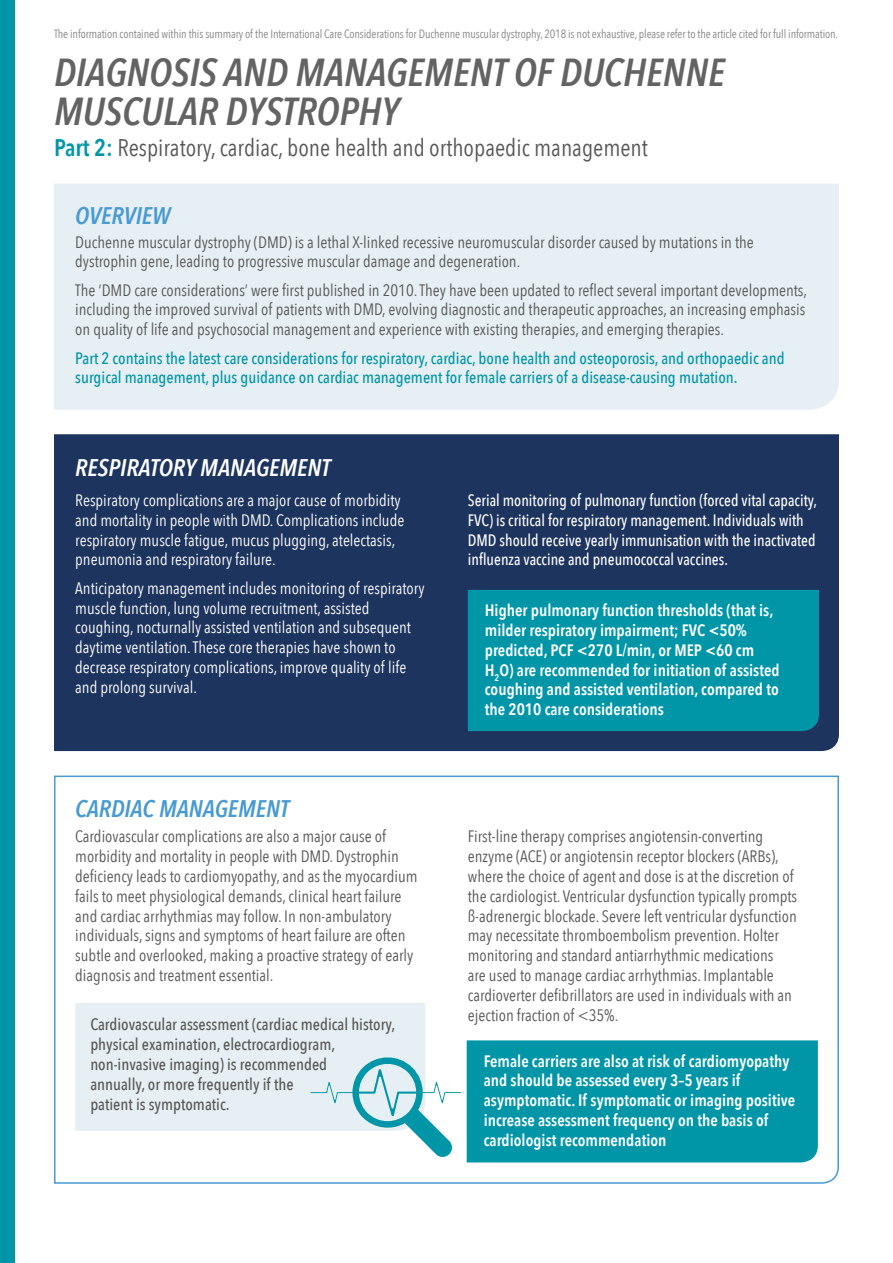
<style>
.page{position:relative;width:893px;height:1263px;background:#fff}
.page>*{position:absolute;margin:0;border:0;box-sizing:border-box;transform-origin:0 0}
.t1{font:italic 600 39px/39px "Avenir Next Condensed";color:#646363}
.t2{font:24px "Avenir Next Condensed";color:#575756}
.t3{font:italic 600 24px "Avenir Next Condensed";color:#479ad2}
.t4{font:italic 600 24px "Avenir Next Condensed";color:#fff}
.t5{font:16.5px/19.8px "Avenir Next Condensed";color:#575756}
.t6{font:16.5px/19.8px "Avenir Next Condensed";color:#fff}
.t7{font:600 16.5px/19.8px "Avenir Next Condensed";color:#fff}
.t8{font:500 16.5px/19.8px "Avenir Next Condensed";color:#fff;scale:.95 1}
.t9{font:500 16.5px/19.8px "Avenir Next Condensed";color:#0096a8}
.t10{font:500 16.5px/19.8px "Avenir Next Condensed";color:#575756}
.t11{font:12px "Avenir Next Condensed";letter-spacing:-.01em;color:#878787}
.s1{font-weight:600;color:#0096a8}
</style>
<div class="page">
<div style="left:54px;top:184px;width:785px;height:226px;background:#e6eff3"></div>
<div style="left:0;top:0;width:15px;height:1263px;background:#0096a8"></div>
<div style="left:54px;top:434px;width:785px;height:318px;background:#1d345f"></div>
<div style="left:468px;top:590px;width:351px;height:141px;background:#0096a8"></div>
<svg style="left:54px;top:775px;width:785px;height:409px"></svg>
<div style="left:467px;top:1040px;width:351px;height:122px;background:#0096a8"></div>
<svg style="left:75px;top:1003px;width:386px;height:155px"></svg>
<p class="t11" style="left:54px;top:23px;width:786px">The information contained within this summary of the International Care Considerations for Duchenne muscular dystrophy, 2018 is not exhaustive, please refer to the article cited for full information.</p>
<h1 class="t1" style="left:54px;top:52px;width:672px">DIAGNOSIS AND MANAGEMENT OF DUCHENNE<br>MUSCULAR DYSTROPHY</h1>
<h2 class="t2" style="left:54px;top:127px;width:595px"><span class="s1">Part 2:</span> Respiratory, cardiac, bone health and orthopaedic management</h2>
<h2 class="t3" style="left:75px;top:201px;width:97px">OVERVIEW</h2>
<p class="t5" style="left:75px;top:231px;width:680px">Duchenne muscular dystrophy (DMD) is a lethal X-linked recessive neuromuscular disorder caused by mutations in the dystrophin gene, leading to progressive muscular damage and degeneration.</p>
<p class="t5" style="left:75px;top:279px;width:733px;text-align:justify">The ‘DMD care considerations’ were first published in 2010. They have been updated to reflect several important developments, including the improved survival of patients with DMD, evolving diagnostic and therapeutic approaches, an increasing emphasis on quality of life and psychosocial management and experience with existing therapies, and emerging therapies.</p>
<p class="t9" style="left:75px;top:348px;width:711px">Part 2 contains the latest care considerations for respiratory, cardiac, bone health and osteoporosis, and orthopaedic and surgical management, plus guidance on cardiac management for female carriers of a disease-causing mutation.</p>
<h2 class="t4" style="left:75px;top:453px;width:257px">RESPIRATORY MANAGEMENT</h2>
<p class="t6" style="left:75px;top:490px;width:331px">Respiratory complications are a major cause of morbidity and mortality in people with DMD. Complications include respiratory muscle fatigue, mucus plugging, atelectasis, pneumonia and respiratory failure.</p>
<p class="t6" style="left:75px;top:577px;width:351px">Anticipatory management includes monitoring of respiratory muscle function, lung volume recruitment, assisted coughing, nocturnally assisted ventilation and subsequent daytime ventilation. These core therapies have shown to decrease respiratory complications, improve quality of life and prolong survival.</p>
<h2 class="t3" style="left:75px;top:794px;width:215px">CARDIAC MANAGEMENT</h2>
<p class="t8" style="left:468px;top:490px;width:369px">Serial monitoring of pulmonary function (forced vital capacity, FVC) is critical for respiratory management. Individuals with DMD should receive yearly immunisation with the inactivated influenza vaccine and pneumococcal vaccines.</p>
<p class="t7" style="left:485px;top:600px;width:296px">Higher pulmonary function thresholds (that is, milder respiratory impairment; FVC &lt;50% predicted, PCF &lt;270 L/min, or MEP &lt;60 cm H<sub>2</sub>O) are recommended for initiation of assisted coughing and assisted ventilation, compared to the 2010 care considerations</p>
<p class="t5" style="left:75px;top:826px;width:344px">Cardiovascular complications are also a major cause of morbidity and mortality in people with DMD. Dystrophin deficiency leads to cardiomyopathy, and as the myocardium fails to meet physiological demands, clinical heart failure and cardiac arrhythmias may follow. In non-ambulatory individuals, signs and symptoms of heart failure are often subtle and overlooked, making a proactive strategy of early diagnosis and treatment essential.</p>
<p class="t5" style="left:468px;top:826px;width:331px">First-line therapy comprises angiotensin-converting enzyme (ACE) or angiotensin receptor blockers (ARBs), where the choice of agent and dose is at the discretion of the cardiologist. Ventricular dysfunction typically prompts ß-adrenergic blockade. Severe left ventricular dysfunction may necessitate thromboembolism prevention. Holter monitoring and standard antiarrhythmic medications<br>are used to manage cardiac arrhythmias. Implantable cardioverter defibrillators are used in individuals with an ejection fraction of &lt;35%.</p>
<p class="t10" style="left:90px;top:1015px;width:306px">Cardiovascular assessment (cardiac medical history, physical examination, electrocardiogram, non-invasive imaging) is recommended<br>annually, or more frequently if the<br>patient is symptomatic.</p>
<p class="t7" style="left:484px;top:1050px;width:313px">Female carriers are also at risk of cardiomyopathy and should be assessed every 3–5 years if asymptomatic. If symptomatic or imaging positive increase assessment frequency on the basis of cardiologist recommendation</p>
</div>
